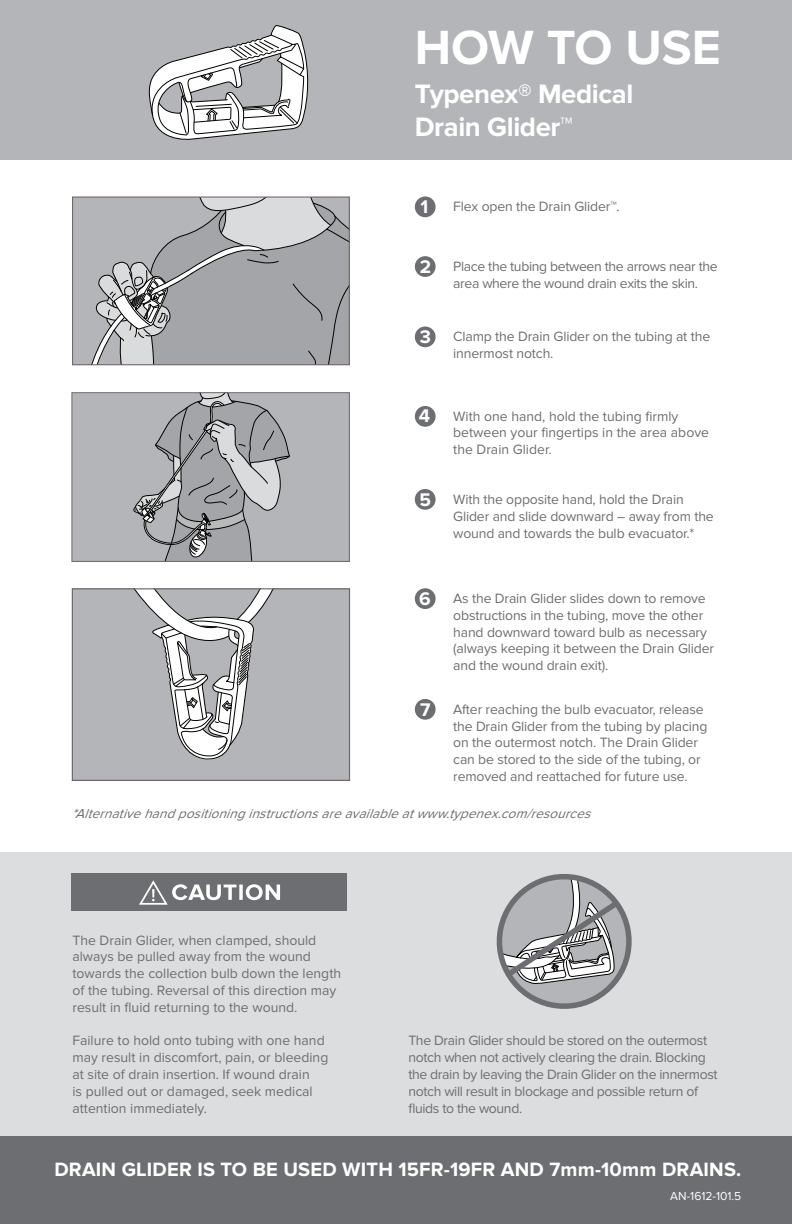
<style>
.page{position:relative;width:792px;height:1224px;background:#fff}
.page>*{position:absolute;margin:0;border:0;box-sizing:border-box;transform-origin:0 0}
.t1{font:700 49.8px "Proxima Nova";color:#fff}
.t2{font:700 27.6px/33.2px "Proxima Nova";letter-spacing:-.015em;color:#fff}
.t3{font:700 20px "Proxima Nova";letter-spacing:.01em;color:#fff}
.t4{font:700 19px "Proxima Nova";color:#fff}
.t5{font:14px/16.8px "Proxima Nova";letter-spacing:-.01em;color:#6d6e71}
.t6{font:italic 13.6px "Proxima Nova";color:#6d6e71}
.t7{font:12px "Proxima Nova";color:#fff}
.s1{font-weight:700;font-size:19px;color:#fff}
</style>
<div class="page">
<div style="left:0;top:0;width:792px;height:160px;background:#b3b5b8"></div>
<svg style="left:149px;top:25px;width:159px;height:115px"></svg>
<div style="left:0;top:852px;width:792px;height:287px;background:#dcddde"></div>
<div style="left:72px;top:874px;width:275px;height:37px;background:#6d6e71"></div>
<svg style="left:139px;top:880px;width:141px;height:25px"></svg>
<svg style="left:496px;top:874px;width:136px;height:135px"></svg>
<svg style="left:74px;top:198px;width:274px;height:165px;background:#abadaf"></svg>
<div style="left:72px;top:196px;width:278px;height:169px;border:1px solid #6f686b"></div>
<div style="left:72px;top:393px;width:277px;height:168px;background:#b3b5b8"></div>
<svg style="left:133px;top:394px;width:157px;height:166px"></svg>
<div style="left:71px;top:392px;width:279px;height:170px;border:1px solid #6f686b"></div>
<div style="left:74px;top:590px;width:274px;height:189px;background:#b3b5b8"></div>
<svg style="left:112px;top:590px;width:184px;height:170px"></svg>
<div style="left:72px;top:588px;width:278px;height:193px;border:1px solid #6f686b"></div>
<div style="left:415px;top:256px;width:21px;height:21px;background:#6d6e71;border-radius:50%"></div>
<div style="left:415px;top:196px;width:21px;height:21px;background:#6d6e71;border-radius:50%"></div>
<div style="left:415px;top:489px;width:21px;height:21px;background:#6d6e71;border-radius:50%"></div>
<div style="left:415px;top:406px;width:21px;height:21px;background:#6d6e71;border-radius:50%"></div>
<div style="left:415px;top:588px;width:21px;height:21px;background:#6d6e71;border-radius:50%"></div>
<div style="left:415px;top:699px;width:21px;height:21px;background:#6d6e71;border-radius:50%"></div>
<div style="left:0;top:1136px;width:792px;height:88px;background:#6d6e71"></div>
<div style="left:415px;top:327px;width:21px;height:20px;background:#6d6e71;border-radius:50%"></div>
<h1 class="t1" style="left:415px;top:19px;width:307px">HOW TO USE</h1>
<h2 class="t2" style="left:415px;top:78px;width:220px">Typenex® Medical<br>Drain Glider™</h2>
<h3 class="t4" style="left:420px;top:196px;width:9px">1</h3>
<p class="t5" style="left:453px;top:198px;width:168px">Flex open the Drain Glider™.</p>
<h3 class="t4" style="left:420px;top:255px;width:13px">2</h3>
<p class="t5" style="left:453px;top:258px;width:266px">Place the tubing between the arrows near the area where the wound drain exits the skin.</p>
<p class="t5" style="left:453px;top:329px;width:258px;text-indent:-33px"><span class="s1">3</span> Clamp the Drain Glider on the tubing at the innermost notch.</p>
<h3 class="t4" style="left:419px;top:405px;width:13px">4</h3>
<p class="t5" style="left:453px;top:408px;width:257px">With one hand, hold the tubing firmly between your fingertips in the area above the Drain Glider.</p>
<h3 class="t4" style="left:419px;top:489px;width:13px">5</h3>
<p class="t5" style="left:453px;top:491px;width:262px">With the opposite hand, hold the Drain<br>Glider and slide downward – away from the wound and towards the bulb evacuator.*</p>
<h3 class="t4" style="left:419px;top:588px;width:13px">6</h3>
<p class="t5" style="left:453px;top:590px;width:262px">As the Drain Glider slides down to remove obstructions in the tubing, move the other hand downward toward bulb as necessary (always keeping it between the Drain Glider and the wound drain exit).</p>
<h3 class="t4" style="left:420px;top:699px;width:12px">7</h3>
<p class="t5" style="left:453px;top:701px;width:256px">After reaching the bulb evacuator, release the Drain Glider from the tubing by placing on the outermost notch. The Drain Glider can be stored to the side of the tubing, or removed and reattached for future use.</p>
<p class="t6" style="left:72px;top:805px;width:526px">*Alternativehandpositioninginstructionsareavailableatwww.typenex.com/resources</p>
<p class="t5" style="left:72px;top:932px;width:270px">The Drain Glider, when clamped, should always be pulled away from the wound towards the collection bulb down the length of the tubing. Reversal of this direction may result in fluid returning to the wound.</p>
<p class="t5" style="left:72px;top:1033px;width:257px">Failure to hold onto tubing with one hand may result in discomfort, pain, or bleeding at site of drain insertion. If wound drain<br>is pulled out or damaged, seek medical attention immediately.</p>
<p class="t5" style="left:408px;top:1033px;width:311px">The Drain Glider should be stored on the outermost notch when not actively clearing the drain. Blocking the drain by leaving the Drain Glider on the innermost notch will result in blockage and possible return of fluids to the wound.</p>
<h3 class="t3" style="left:54px;top:1157px;width:688px">DRAIN GLIDER IS TO BE USED WITH 15FR-19FR AND 7mm-10mm DRAINS.</h3>
<p class="t7" style="left:670px;top:1189px;width:73px">AN-1612-101.5</p>
</div>
